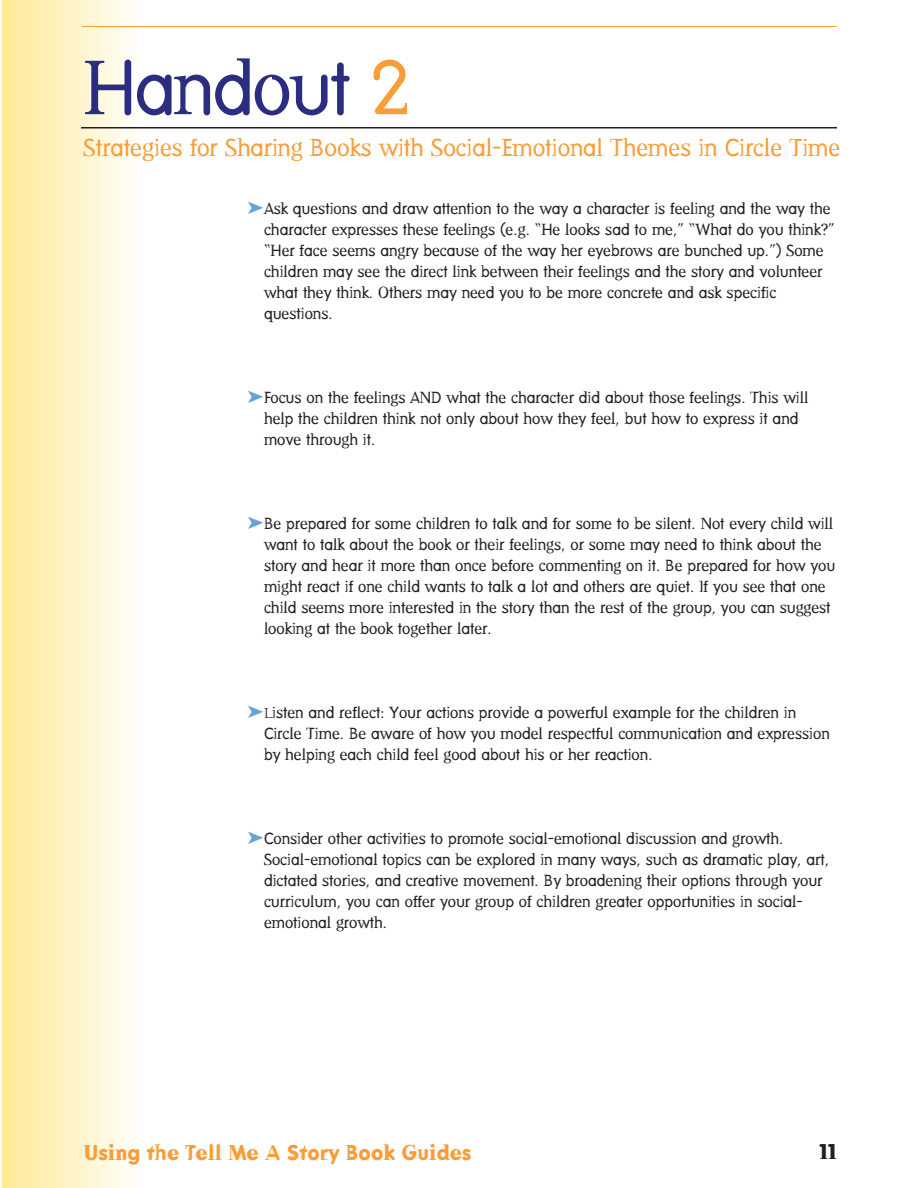
<style>
.page{position:relative;width:918px;height:1188px;background:#fff}
.page>*{position:absolute;margin:0;border:0;box-sizing:border-box;transform-origin:0 0}
.Normal6{font:75px "Dead History Roman";letter-spacing:-.025em;color:#2a2d80}
.t1{font:24px "Dead History Roman";color:#f89d38}
.t2{font:700 21px "Dead History";color:#f89d38}
.t3{font:700 21px "Dead History";color:#231f20}
.t4{font:15.75px/21px "Dead History Roman";color:#231f20}
.s1{color:#f89d38}
.s2{color:#6aa2d6}
.s3{font-family:"Berkeley"}
</style>
<div class="page">
<div style="left:2px;top:0;width:140px;height:1188px;background:linear-gradient(to right,#ffea95,#fefefb)"></div>
<hr style="left:82px;top:26px;width:755px;height:1px;background:#f89d38">
<hr style="left:81px;top:127px;width:756px;height:1px;background:#231f20">
<p class="Normal6" style="left:84px;top:34px;width:328px">Handout <span class="s1">2</span></p>
<p class="t1" style="left:84px;top:130px;width:758px">Strategies for Sharing Books with Social-Emotional Themes in Circle Time</p>
<p class="t4" style="left:264px;top:197px;width:572px;text-indent:-17px"><span class="s2">➤</span>Ask questions and draw attention to the way a character is feeling and the way the character expresses these feelings (e.g. “He looks sad to me,” “What do you think?” “Her face seems angry because of the way her eyebrows are bunched up.”) Some children may see the direct link between their feelings and the story and volunteer what they think. Others may need you to be more concrete and ask specific questions.</p>
<p class="t4" style="left:264px;top:386px;width:546px;text-indent:-17px"><span class="s2">➤</span>Focus on the feelings AND what the character did about those feelings. This will help the children think not only about how they feel, but how to express it and move through it.</p>
<p class="t4" style="left:264px;top:512px;width:573px;text-indent:-17px"><span class="s2">➤</span>Be prepared for some children to talk and for some to be silent. Not every child will want to talk about the book or their feelings, or some may need to think about the story and hear it more than once before commenting on it. Be prepared for how you might react if one child wants to talk a lot and others are quiet. If you see that one child seems more interested in the story than the rest of the group, you can suggest looking at the book together later.</p>
<p class="t4" style="left:264px;top:701px;width:567px;text-indent:-17px"><span class="s2">➤</span><span class="s3">L</span>isten and reflect: Your actions provide a powerful example for the children in<br>Circle Time. Be aware of how you model respectful communication and expression by helping each child feel good about his or her reaction.</p>
<p class="t4" style="left:264px;top:827px;width:567px;text-indent:-17px"><span class="s2">➤</span>Consider other activities to promote social-emotional discussion and growth.<br>Social-emotional topics can be explored in many ways, such as dramatic play, art, dictated stories, and creative movement. By broadening their options through your curriculum, you can offer your group of children greater opportunities in social&shy;emotional growth.</p>
<h3 class="t2" style="left:84px;top:1138px;width:389px">Using the Tell Me A Story Book Guides</h3>
<h3 class="t3" style="left:819px;top:1137px;width:19px">11</h3>
</div>
